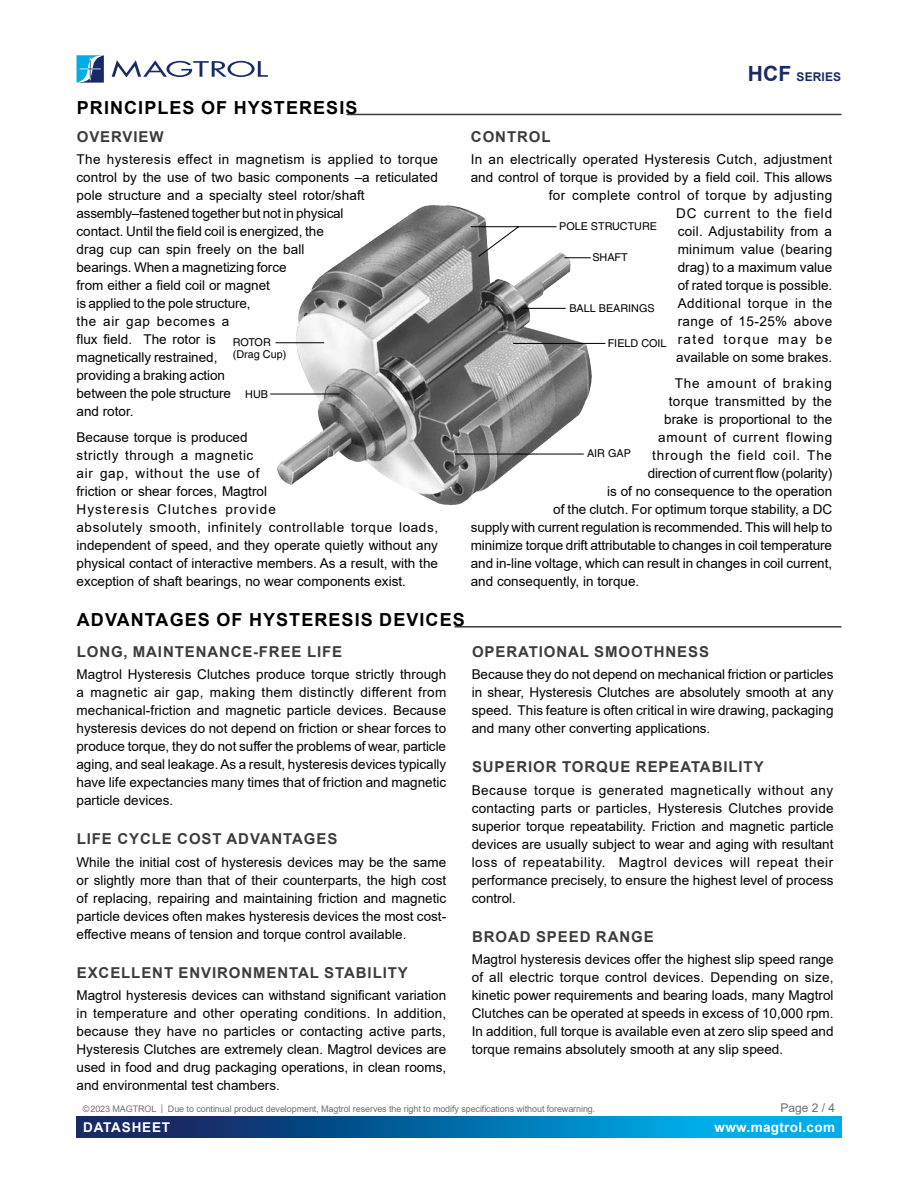
<style>
.page{position:relative;width:918px;height:1188px;background:#fff}
.page>*{position:absolute;margin:0;border:0;box-sizing:border-box;transform-origin:0 0}
.t1{font:700 18px "Arial";letter-spacing:.06em;color:#000}
.t2{font:700 15px "Arial";letter-spacing:.06em;color:#3c3c3b}
.t3{font:13.5px/18px "Arial";color:#000;text-align:justify}
.t4{font:13.5px/18px "Arial";letter-spacing:.025em;color:#000;text-align:right}
.t5{font:13.5px "Arial";letter-spacing:.06em;color:#000}
.t6{font:13.5px "Arial";letter-spacing:.05em;color:#000}
.t7{font:700 13.5px "Arial";letter-spacing:.025em;color:#fff}
.t8{font:700 13.5px "Arial";letter-spacing:.06em;color:#fff}
.t9{font:700 12px "Arial";letter-spacing:.01em;color:#192a67}
.t10{font:12px "Arial";color:#706f6f}
.t11{font:10.8px/12.1px "Helvetica";color:#000}
.t12{font:9px "Arial";letter-spacing:-.01em;color:#706f6f}
.s1{font-size:21px}
</style>
<div class="page">
<svg style="left:77px;top:1116px;width:764px;height:21px;background:#066ca8"></svg>
<svg style="left:112px;top:60px;width:156px;height:17px"></svg>
<svg style="left:77px;top:55px;width:27px;height:28px"></svg>
<img style="left:395px;top:206px;width:33px;height:19px">
<svg style="left:270px;top:225px;width:336px;height:230px"></svg>
<hr style="left:347px;top:114px;width:494px;height:1px;background:#3c3c3b">
<hr style="left:455px;top:626px;width:386px;height:2px;background:#3c3c3b">
<h1 class="t1" style="left:77px;top:95px;width:282px">PRINCIPLES OF HYSTERESIS</h1>
<p class="t2" style="left:77px;top:126px;width:88px">OVERVIEW</p>
<p class="t3" style="left:77px;top:150px;width:363px;text-align:left">The hysteresis effect in magnetism is applied to torque control by the use of two basic components –a reticulated pole structure and a specialty steel rotor/shaft assembly–fastened together but not in physical<br>contact. Until the field coil is energized, the<br>drag cup can spin freely on the ball<br>bearings. When a magnetizing force<br>from either a field coil or magnet<br>is applied to the pole structure,<br>the air gap becomes a<br>flux field. The rotor is<br>magnetically restrained,<br>providing a braking action<br>between the pole structure<br>and rotor.</p>
<p class="t3" style="left:77px;top:429px;width:363px;text-align:left">Because torque is produced<br>strictly through a magnetic<br>air gap, without the use of<br>friction or shear forces, Magtrol<br>Hysteresis Clutches provide<br>absolutely smooth, infinitely controllable torque loads, independent of speed, and they operate quietly without any physical contact of interactive members. As a result, with the exception of shaft bearings, no wear components exist.</p>
<p class="t11" style="left:233px;top:336px;width:55px">ROTOR (Drag Cup)</p>
<p class="t11" style="left:245px;top:388px;width:24px">HUB</p>
<p class="t9" style="left:748px;top:69px;width:95px"><span class="s1">HCF</span> SERIES</p>
<p class="t2" style="left:471px;top:126px;width:81px">CONTROL</p>
<p class="t4" style="left:471px;top:150px;width:363px">In an electrically operated Hysteresis Cutch, adjustment and control of torque is provided by a field coil. This allows for complete control of torque by adjusting<br>DC current to the field<br>coil. Adjustability from a<br>minimum value (bearing<br>drag) to a maximum value<br>of rated torque is possible.<br>Additional torque in the<br>range of 15-25% above<br>rated torque may be<br>available on some brakes.</p>
<p class="t5" style="left:675px;top:374px;width:159px">The amount of braking</p>
<p class="t4" style="left:669px;top:393px;width:165px">torque transmitted by the</p>
<p class="t3" style="left:664px;top:411px;width:170px">brake is proportional to the</p>
<p class="t6" style="left:658px;top:428px;width:176px">amount of current flowing</p>
<p class="t5" style="left:652px;top:446px;width:181px">through the field coil. The</p>
<p class="t3" style="left:648px;top:465px;width:186px">direction of current flow (polarity)</p>
<p class="t3" style="left:607px;top:483px;width:226px">is of no consequence to the operation</p>
<p class="t3" style="left:553px;top:501px;width:281px">of the clutch. For optimum torque stability, a DC</p>
<p class="t3" style="left:471px;top:519px;width:363px">supply with current regulation is recommended. This will help to</p>
<p class="t3" style="left:471px;top:537px;width:363px">minimize torque drift attributable to changes in coil temperature</p>
<p class="t3" style="left:471px;top:555px;width:363px">and in-line voltage, which can result in changes in coil current,</p>
<p class="t3" style="left:471px;top:573px;width:170px">and consequently, in torque.</p>
<p class="t11" style="left:559px;top:220px;width:99px">POLE STRUCTURE</p>
<p class="t11" style="left:592px;top:251px;width:37px">SHAFT</p>
<p class="t11" style="left:569px;top:302px;width:87px">BALL BEARINGS</p>
<p class="t11" style="left:608px;top:337px;width:60px">FIELD COIL</p>
<p class="t11" style="left:587px;top:448px;width:45px">AIR GAP</p>
<h1 class="t1" style="left:77px;top:607px;width:389px">ADVANTAGES OF HYSTERESIS DEVICES</h1>
<p class="t2" style="left:77px;top:641px;width:267px">LONG, MAINTENANCE-FREE LIFE</p>
<p class="t3" style="left:77px;top:665px;width:371px">Magtrol Hysteresis Clutches produce torque strictly through a magnetic air gap, making them distinctly different from mechanical-friction and magnetic particle devices. Because hysteresis devices do not depend on friction or shear forces to produce torque, they do not suffer the problems of wear, particle aging, and seal leakage. As a result, hysteresis devices typically have life expectancies many times that of friction and magnetic particle devices.</p>
<p class="t2" style="left:77px;top:829px;width:262px">LIFE CYCLE COST ADVANTAGES</p>
<p class="t3" style="left:77px;top:853px;width:371px">While the initial cost of hysteresis devices may be the same or slightly more than that of their counterparts, the high cost of replacing, repairing and maintaining friction and magnetic particle devices often makes hysteresis devices the most cost&shy;effective means of tension and torque control available.</p>
<p class="t2" style="left:77px;top:962px;width:333px">EXCELLENT ENVIRONMENTAL STABILITY</p>
<p class="t3" style="left:77px;top:986px;width:371px">Magtrol hysteresis devices can withstand significant variation in temperature and other operating conditions. In addition, because they have no particles or contacting active parts, Hysteresis Clutches are extremely clean. Magtrol devices are used in food and drug packaging operations, in clean rooms, and environmental test chambers.</p>
<p class="t2" style="left:472px;top:641px;width:239px">OPERATIONAL SMOOTHNESS</p>
<p class="t3" style="left:472px;top:665px;width:363px">Because they do not depend on mechanical friction or particles in shear, Hysteresis Clutches are absolutely smooth at any speed. This feature is often critical in wire drawing, packaging and many other converting applications.</p>
<p class="t2" style="left:472px;top:757px;width:293px">SUPERIOR TORQUE REPEATABILITY</p>
<p class="t3" style="left:472px;top:781px;width:363px">Because torque is generated magnetically without any contacting parts or particles, Hysteresis Clutches provide superior torque repeatability. Friction and magnetic particle devices are usually subject to wear and aging with resultant loss of repeatability. Magtrol devices will repeat their performance precisely, to ensure the highest level of process control.</p>
<p class="t2" style="left:472px;top:926px;width:183px">BROAD SPEED RANGE</p>
<p class="t3" style="left:472px;top:950px;width:363px">Magtrol hysteresis devices offer the highest slip speed range of all electric torque control devices. Depending on size, kinetic power requirements and bearing loads, many Magtrol Clutches can be operated at speeds in excess of 10,000 rpm.<br>In addition, full torque is available even at zero slip speed and torque remains absolutely smooth at any slip speed.</p>
<p class="t12" style="left:83px;top:1103px;width:514px">©2023 MAGTROL | Due to continual product development, Magtrol reserves the right to modify specifications without forewarning.</p>
<p class="t10" style="left:780px;top:1099px;width:56px">Page 2 / 4</p>
<p class="t8" style="left:83px;top:1117px;width:88px">DATASHEET</p>
<p class="t7" style="left:715px;top:1117px;width:122px">www.magtrol.com</p>
</div>
